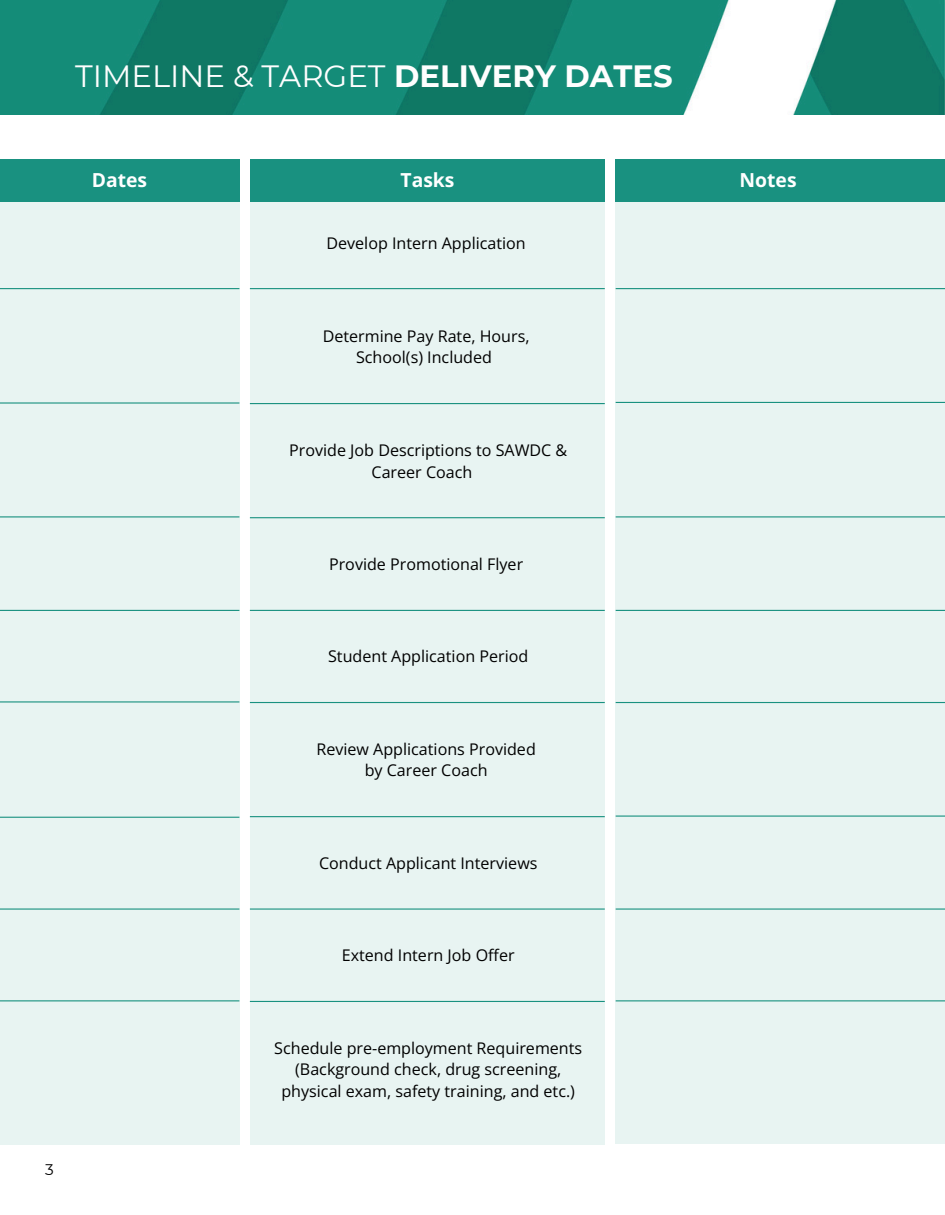
<style>
.page{position:relative;width:945px;height:1215px;background:#fff}
.page>*{position:absolute;margin:0;border:0;box-sizing:border-box;transform-origin:0 0}
.t1{font:30.75px "Montserrat";color:#fefefe}
.t2{font:700 19.35px "Open Sans";color:#fff}
.t3{font:16.05px/21.8px "Open Sans";color:#000;text-align:center}
.t4{font:15.3px "Montserrat";color:#000}
.s1{font-weight:700}
</style>
<div class="page">
<img style="left:0;top:0;width:945px;height:115px">
<div style="left:0;top:159px;width:239px;height:42px;background:#199180"></div>
<div style="left:250px;top:159px;width:355px;height:42px;background:#199180"></div>
<div style="left:616px;top:159px;width:329px;height:42px;background:#199180"></div>
<div style="left:0;top:201px;width:239px;height:944px;background:#e8f4f2"></div>
<div style="left:250px;top:201px;width:355px;height:944px;background:#e8f4f2"></div>
<div style="left:616px;top:201px;width:329px;height:943px;background:#e8f4f2"></div>
<hr style="left:250px;top:288px;width:355px;height:1px;background:#199180">
<hr style="left:250px;top:403px;width:355px;height:1px;background:#199180">
<hr style="left:250px;top:517px;width:355px;height:1px;background:#199180">
<hr style="left:250px;top:816px;width:355px;height:1px;background:#199180">
<hr style="left:250px;top:610px;width:355px;height:1px;background:#199180">
<hr style="left:250px;top:908px;width:355px;height:2px;background:#199180">
<hr style="left:250px;top:1001px;width:355px;height:1px;background:#199180">
<hr style="left:250px;top:702px;width:355px;height:1px;background:#199180">
<hr style="left:0;top:288px;width:239px;height:1px;background:#199180">
<hr style="left:0;top:402px;width:239px;height:2px;background:#199180">
<hr style="left:0;top:516px;width:239px;height:1px;background:#199180">
<hr style="left:0;top:701px;width:239px;height:2px;background:#199180">
<hr style="left:0;top:817px;width:239px;height:1px;background:#199180">
<hr style="left:0;top:908px;width:239px;height:2px;background:#199180">
<hr style="left:0;top:1000px;width:239px;height:1px;background:#199180">
<hr style="left:0;top:610px;width:239px;height:1px;background:#199180">
<hr style="left:616px;top:288px;width:329px;height:1px;background:#199180">
<hr style="left:616px;top:402px;width:329px;height:1px;background:#199180">
<hr style="left:616px;top:516px;width:329px;height:1px;background:#199180">
<hr style="left:616px;top:702px;width:329px;height:1px;background:#199180">
<hr style="left:616px;top:816px;width:329px;height:1px;background:#199180">
<hr style="left:616px;top:908px;width:329px;height:2px;background:#199180">
<hr style="left:616px;top:1000px;width:329px;height:1px;background:#199180">
<hr style="left:616px;top:610px;width:329px;height:1px;background:#199180">
<h2 class="t1" style="left:75px;top:57px;width:599px">TIMELINE &amp; TARGET <span class="s1">DELIVERY DATES</span></h2>
<h1 class="t4" style="left:45px;top:1161px;width:10px">3</h1>
<h2 class="t2" style="left:92px;top:166px;width:57px">Dates</h2>
<p class="t2" style="left:401px;top:166px;width:56px">Tasks</p>
<h2 class="t2" style="left:740px;top:166px;width:59px">Notes</h2>
<p class="t3" style="left:326px;top:232px;width:201px">Develop Intern Application</p>
<p class="t3" style="left:323px;top:325px;width:208px">Determine Pay Rate, Hours,<br>School(s) Included</p>
<p class="t3" style="left:372px;top:439px;width:197px;text-align:left;text-indent:-82px">Provide Job Descriptions to SAWDC &amp;<br>Career Coach</p>
<p class="t3" style="left:329px;top:553px;width:196px">Provide Promotional Flyer</p>
<p class="t3" style="left:328px;top:645px;width:202px">Student Application Period</p>
<p class="t3" style="left:316px;top:738px;width:221px">Review Applications Provided by Career Coach</p>
<p class="t3" style="left:319px;top:852px;width:220px">Conduct Applicant Interviews</p>
<p class="t3" style="left:342px;top:944px;width:174px">Extend Intern Job Offer</p>
<p class="t3" style="left:274px;top:1037px;width:309px">Schedule pre-employment Requirements (Background check, drug screening, physical exam, safety training, and etc.)</p>
</div>
